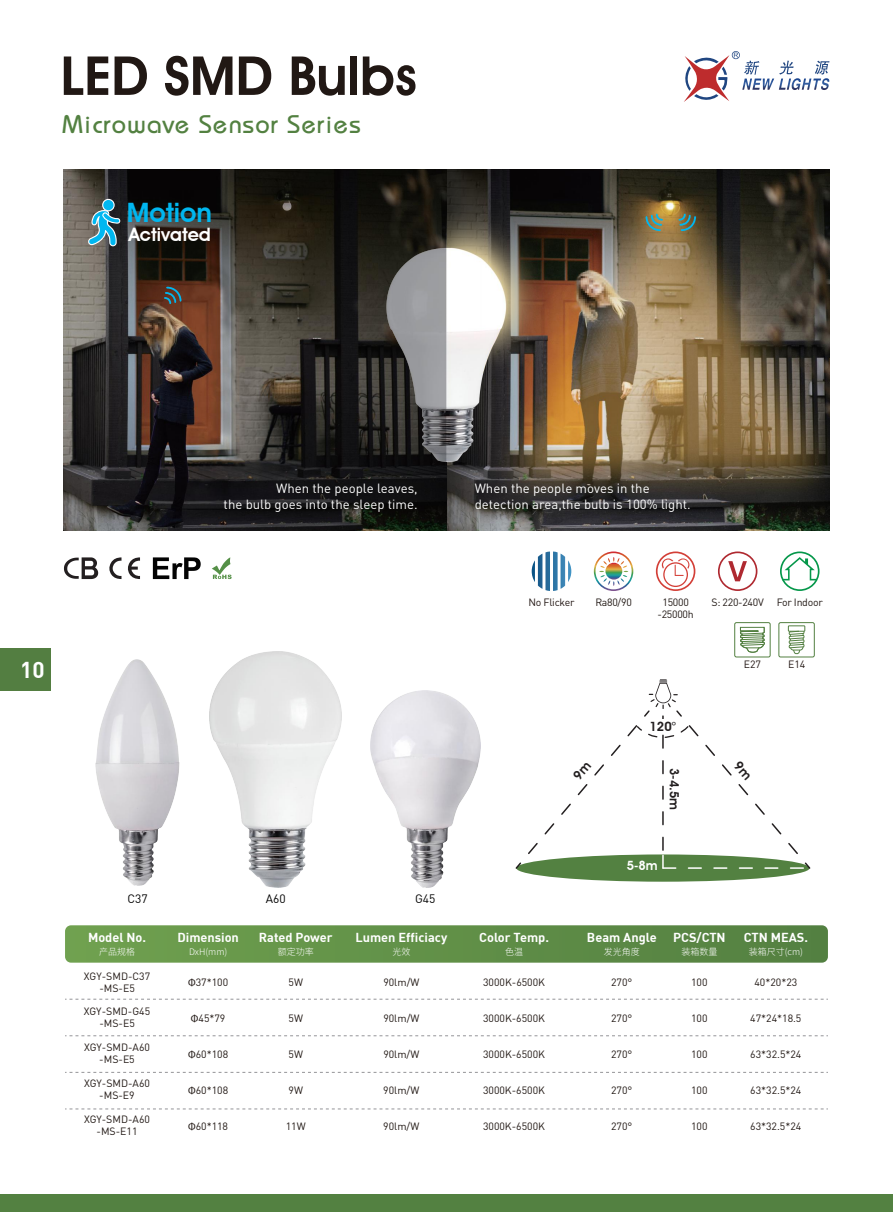
<style>
.page{position:relative;width:893px;height:1212px;background:#fff}
.page>*{position:absolute;margin:0;border:0;box-sizing:border-box;transform-origin:0 0}
.t1{font:600 54px "Avant Garde IT Cby BT";color:#211814}
.t2{font:600 26.7px "Avant Garde IT Cby BT";color:#00b7f0}
.t3{font:25.5px "Bauhaus";letter-spacing:.05em;color:#538141}
.t4{font:700 22.5px "DIN";color:#fff}
.t5{font:600 18.45px "Avant Garde IT Cby BT";color:#fff}
.t6{font:13.2px/15.8px "DIN Pro";color:#fff;text-align:right}
.t7{font:700 12.75px "DIN";color:#fff}
.t8{font:600 12.75px "Avant Garde IT Cby BT";color:#231f20}
.t9{font:600 12.75px "Avant Garde IT Cby BT";color:#fff}
.t10{font:12px "DIN Pro";color:#030303}
.t11{font:10.5px/12px "DIN";color:#211814;text-align:center}
.t12{font:10.5px/12px "DIN";letter-spacing:-.025em;color:#211814;text-align:center}
.t13{font:10.5px "DIN";letter-spacing:-.025em;color:#221613}
.t14{font:300 9px "Source Han Sans CN";color:#fff}
.s1{font-family:"Myriad Pro"}
</style>
<div class="page">
<div style="left:0;top:1194px;width:893px;height:18px;background:#538141"></div>
<div style="left:734px;top:622px;width:37px;height:35px;border:1px solid #538041;border-radius:2px"></div>
<svg style="left:740px;top:626px;width:25px;height:27px"></svg>
<div style="left:778px;top:622px;width:37px;height:35px;border:1px solid #538041;border-radius:2px"></div>
<svg style="left:788px;top:632px;width:17px;height:22px"></svg>
<div style="left:788px;top:625px;width:17px;height:7px;border:1px solid #538041"></div>
<svg style="left:66px;top:999px;width:761px;height:1px"></svg>
<svg style="left:66px;top:1035px;width:761px;height:1px"></svg>
<svg style="left:66px;top:1072px;width:761px;height:1px"></svg>
<svg style="left:66px;top:1108px;width:761px;height:1px"></svg>
<svg style="left:66px;top:925px;width:761px;height:38px;background:#63914b"></svg>
<svg style="left:212px;top:557px;width:20px;height:22px"></svg>
<svg style="left:66px;top:557px;width:32px;height:22px"></svg>
<svg style="left:127px;top:557px;width:13px;height:22px"></svg>
<svg style="left:109px;top:557px;width:12px;height:22px"></svg>
<svg style="left:153px;top:557px;width:48px;height:22px"></svg>
<svg style="left:656px;top:551px;width:39px;height:40px"></svg>
<svg style="left:532px;top:551px;width:39px;height:40px"></svg>
<svg style="left:718px;top:551px;width:39px;height:40px"></svg>
<svg style="left:594px;top:551px;width:39px;height:40px"></svg>
<svg style="left:780px;top:551px;width:39px;height:40px"></svg>
<img style="left:66px;top:169px;width:761px;height:361px">
<svg style="left:684px;top:51px;width:143px;height:51px"></svg>
<img style="left:210px;top:651px;width:131px;height:237px">
<img style="left:95px;top:659px;width:85px;height:227px">
<img style="left:370px;top:691px;width:111px;height:197px">
<img style="left:376px;top:204px;width:175px;height:263px">
<svg style="left:645px;top:213px;width:19px;height:19px"></svg>
<svg style="left:163px;top:286px;width:19px;height:19px"></svg>
<svg style="left:677px;top:213px;width:20px;height:19px"></svg>
<div style="left:516px;top:854px;width:294px;height:28px;background:#538141;border-radius:50%"></div>
<svg style="left:87px;top:199px;width:33px;height:47px;background:#518898"></svg>
<div style="left:0;top:648px;width:51px;height:43px;background:#537e41"></div>
<svg style="left:515px;top:679px;width:296px;height:191px"></svg>
<h1 class="t1" style="left:61px;top:43px;width:358px">LED SMD Bulbs</h1>
<h3 class="t3" style="left:63px;top:108px;width:299px">Microwave Sensor Series</h3>
<h2 class="t2" style="left:127px;top:197px;width:87px">Motion</h2>
<h3 class="t5" style="left:129px;top:223px;width:83px">Activated</h3>
<h3 class="t4" style="left:20px;top:655px;width:26px">10</h3>
<p class="t6" style="left:224px;top:480px;width:196px">When the people leaves,<br>the bulb goes into the sleep time.</p>
<p class="t6" style="left:475px;top:480px;width:218px;text-align:left">When the people moves in the detection area,the bulb is 100% light.</p>
<p class="t13" style="left:529px;top:596px;width:47px">No Flicker</p>
<p class="t11" style="left:595px;top:596px;width:38px">Ra80/90</p>
<p class="t12" style="left:657px;top:596px;width:38px">15000 -25000h</p>
<p class="t12" style="left:711px;top:596px;width:113px">S: 220-240V For Indoor</p>
<p class="t13" style="left:744px;top:658px;width:19px">E27</p>
<p class="t13" style="left:788px;top:658px;width:19px">E14</p>
<p class="t8" style="left:649px;top:719px;width:28px">120°</p>
<p class="t8" style="left:682px;top:768px;width:44px;rotate:90deg">3-4.5m</p>
<p class="t9" style="left:627px;top:858px;width:32px">5-8m</p>
<p class="t10" style="left:128px;top:890px;width:22px">C37</p>
<p class="t10" style="left:266px;top:890px;width:21px">A60</p>
<p class="t10" style="left:415px;top:890px;width:22px">G45</p>
<p class="t7" style="left:88px;top:929px;width:60px">Model No.</p>
<p class="t14" style="left:99px;top:947px;width:37px">产品规格</p>
<p class="t7" style="left:177px;top:929px;width:63px">Dimension</p>
<p class="t14" style="left:189px;top:947px;width:40px">DxH(mm)</p>
<p class="t7" style="left:259px;top:929px;width:75px">Rated Power</p>
<p class="t14" style="left:278px;top:947px;width:37px">额定功率</p>
<p class="t7" style="left:355px;top:929px;width:93px">Lumen Efficiacy</p>
<p class="t14" style="left:392px;top:947px;width:19px">光效</p>
<p class="t7" style="left:479px;top:929px;width:71px">Color Temp.</p>
<p class="t14" style="left:505px;top:947px;width:19px">色温</p>
<p class="t7" style="left:587px;top:929px;width:71px">Beam Angle</p>
<p class="t14" style="left:604px;top:947px;width:37px">发光角度</p>
<p class="t7" style="left:673px;top:929px;width:54px">PCS/CTN</p>
<p class="t14" style="left:681px;top:947px;width:37px">装箱数量</p>
<p class="t7" style="left:744px;top:929px;width:66px">CTN MEAS.</p>
<p class="t14" style="left:749px;top:947px;width:56px">装箱尺寸(cm)</p>
<p class="t11" style="left:84px;top:969px;width:68px">XGY-SMD-C37 -MS-E5</p>
<p class="t11" style="left:188px;top:976px;width:41px"><span class="s1">Ф</span>37*100</p>
<p class="t11" style="left:289px;top:976px;width:16px">5W</p>
<p class="t11" style="left:483px;top:976px;width:63px">3000K-6500K</p>
<p class="t11" style="left:611px;top:976px;width:23px">270°</p>
<p class="t11" style="left:691px;top:976px;width:18px">100</p>
<p class="t11" style="left:754px;top:976px;width:44px">40*20*23</p>
<p class="t11" style="left:383px;top:1012px;width:38px">90lm/W</p>
<p class="t11" style="left:383px;top:976px;width:38px">90lm/W</p>
<p class="t11" style="left:84px;top:1005px;width:68px">XGY-SMD-G45 -MS-E5</p>
<p class="t11" style="left:191px;top:1012px;width:36px"><span class="s1">Ф</span>45*79</p>
<p class="t11" style="left:289px;top:1012px;width:16px">5W</p>
<p class="t11" style="left:483px;top:1012px;width:63px">3000K-6500K</p>
<p class="t11" style="left:611px;top:1012px;width:23px">270°</p>
<p class="t11" style="left:691px;top:1012px;width:18px">100</p>
<p class="t11" style="left:750px;top:1012px;width:53px">47*24*18.5</p>
<p class="t11" style="left:383px;top:1048px;width:38px">90lm/W</p>
<p class="t11" style="left:84px;top:1041px;width:67px">XGY-SMD-A60 -MS-E5</p>
<p class="t11" style="left:188px;top:1048px;width:41px"><span class="s1">Ф</span>60*108</p>
<p class="t11" style="left:289px;top:1048px;width:16px">5W</p>
<p class="t11" style="left:483px;top:1048px;width:63px">3000K-6500K</p>
<p class="t11" style="left:611px;top:1048px;width:23px">270°</p>
<p class="t11" style="left:691px;top:1048px;width:18px">100</p>
<p class="t11" style="left:750px;top:1048px;width:53px">63*32.5*24</p>
<p class="t11" style="left:383px;top:1084px;width:38px">90lm/W</p>
<p class="t11" style="left:84px;top:1077px;width:67px">XGY-SMD-A60 -MS-E9</p>
<p class="t11" style="left:188px;top:1084px;width:41px"><span class="s1">Ф</span>60*108</p>
<p class="t11" style="left:288px;top:1084px;width:16px">9W</p>
<p class="t11" style="left:483px;top:1084px;width:63px">3000K-6500K</p>
<p class="t11" style="left:611px;top:1084px;width:23px">270°</p>
<p class="t11" style="left:691px;top:1084px;width:18px">100</p>
<p class="t11" style="left:750px;top:1084px;width:53px">63*32.5*24</p>
<p class="t11" style="left:383px;top:1120px;width:38px">90lm/W</p>
<p class="t11" style="left:84px;top:1113px;width:67px">XGY-SMD-A60 -MS-E11</p>
<p class="t11" style="left:188px;top:1119px;width:41px"><span class="s1">Ф</span>60*118</p>
<p class="t11" style="left:286px;top:1120px;width:21px">11W</p>
<p class="t11" style="left:483px;top:1120px;width:63px">3000K-6500K</p>
<p class="t11" style="left:611px;top:1120px;width:23px">270°</p>
<p class="t11" style="left:691px;top:1120px;width:18px">100</p>
<p class="t11" style="left:750px;top:1120px;width:53px">63*32.5*24</p>
</div>
